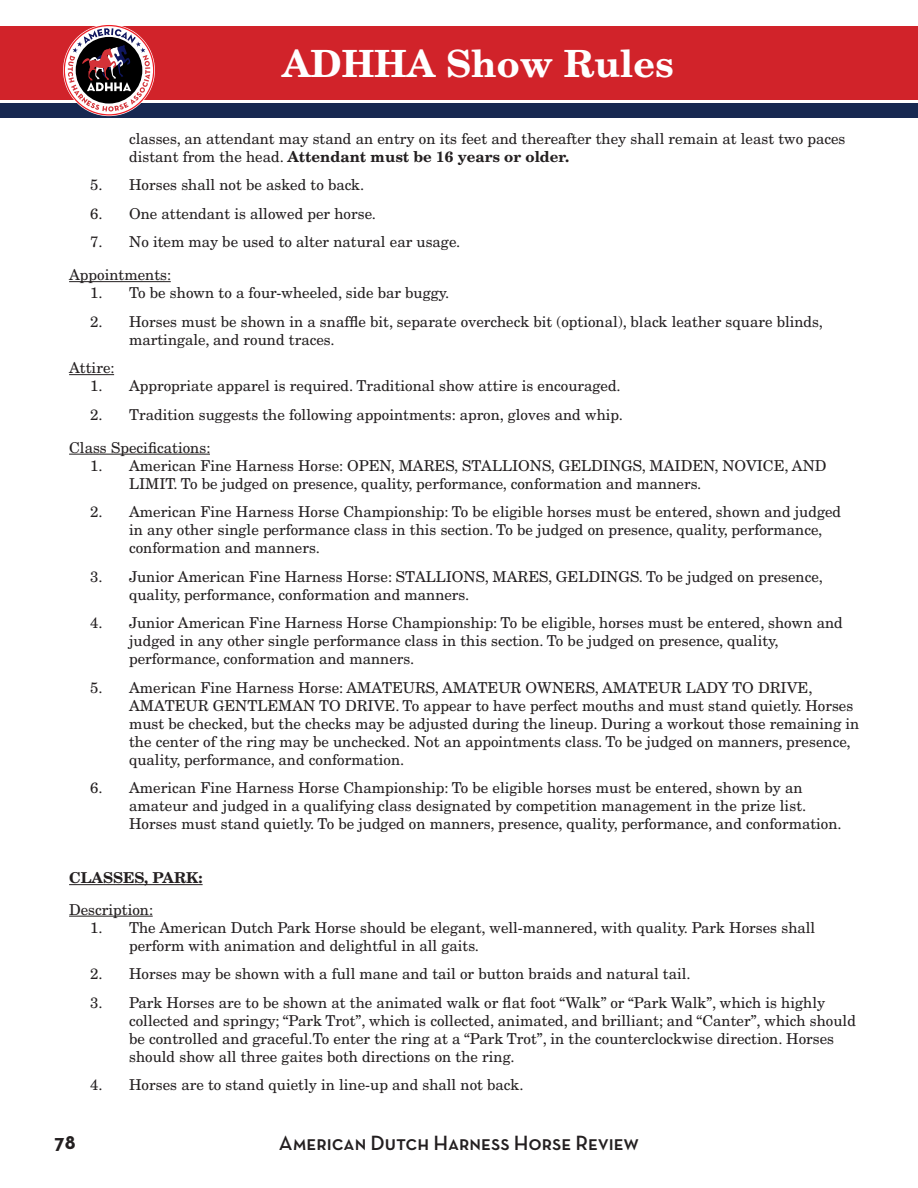
<style>
.page{position:relative;width:918px;height:1188px;background:#fff}
.page>*{position:absolute;margin:0;border:0;box-sizing:border-box;transform-origin:0 0}
.t1{font:700 37.5px "New Century Schlbk";color:#fff}
.t2{font:21px "Neutra Text TFPS Demi SC Alt";color:#231f20}
.t3{font:700 21px "Neutra Text TFPS";color:#231f20}
.t4{font:15px/18px "New Century Schlbk";color:#231f20}
.t5{font:700 15px "New Century Schlbk";color:#231f20}
.s1{font-weight:700}
</style>
<div class="page">
<div style="left:0;top:104px;width:918px;height:14px;background:#172851"></div>
<div style="left:0;top:26px;width:918px;height:74px;background:#d1232a"></div>
<svg style="left:63px;top:24px;width:92px;height:92px"></svg>
<svg style="left:68px;top:28px;width:82px;height:84px"></svg>
<hr style="left:69px;top:281px;width:102px;height:1px;background:#231f20">
<hr style="left:69px;top:374px;width:45px;height:1px;background:#231f20">
<hr style="left:69px;top:454px;width:141px;height:1px;background:#231f20">
<hr style="left:69px;top:884px;width:134px;height:1px;background:#231f20">
<hr style="left:69px;top:916px;width:84px;height:1px;background:#231f20">
<p class="t1" style="left:282px;top:40px;width:393px">ADHHA Show Rules</p>
<p class="t4" style="left:129px;top:129px;width:718px">classes, an attendant may stand an entry on its feet and thereafter they shall remain at least two paces distant from the head. <span class="s1">Attendant must be 16 years or older.</span></p>
<p class="t4" style="left:90px;top:176px;width:276px">5. Horses shall not be asked to back.</p>
<p class="t4" style="left:90px;top:204px;width:287px">6. One attendant is allowed per horse.</p>
<p class="t4" style="left:90px;top:233px;width:372px">7. No item may be used to alter natural ear usage.</p>
<p class="t4" style="left:69px;top:266px;width:104px">Appointments:</p>
<p class="t4" style="left:90px;top:284px;width:361px">1. To be shown to a four-wheeled, side bar buggy.</p>
<p class="t4" style="left:129px;top:312px;width:695px;text-indent:-39px">2. Horses must be shown in a snaffle bit, separate overcheck bit (optional), black leather square blinds, martingale, and round traces.</p>
<p class="t4" style="left:69px;top:359px;width:47px">Attire:</p>
<p class="t4" style="left:90px;top:377px;width:532px">1. Appropriate apparel is required. Traditional show attire is encouraged.</p>
<p class="t4" style="left:90px;top:405px;width:534px">2. Tradition suggests the following appointments: apron, gloves and whip.</p>
<p class="t4" style="left:69px;top:438px;width:143px">Class Specifications:</p>
<p class="t4" style="left:129px;top:456px;width:699px;text-indent:-39px">1. American Fine Harness Horse: OPEN, MARES, STALLIONS, GELDINGS, MAIDEN, NOVICE, AND<br>LIMIT. To be judged on presence, quality, performance, conformation and manners.</p>
<p class="t4" style="left:129px;top:503px;width:714px;text-indent:-39px">2. American Fine Harness Horse Championship: To be eligible horses must be entered, shown and judged in any other single performance class in this section. To be judged on presence, quality, performance, conformation and manners.</p>
<p class="t4" style="left:129px;top:567px;width:695px;text-indent:-39px">3. Junior American Fine Harness Horse: STALLIONS, MARES, GELDINGS. To be judged on presence, quality, performance, conformation and manners.</p>
<p class="t4" style="left:90px;top:614px;width:754px">4. Junior American Fine Harness Horse Championship: To be eligible, horses must be entered, shown and</p>
<p class="t4" style="left:129px;top:632px;width:651px">judged in any other single performance class in this section. To be judged on presence, quality, performance, conformation and manners.</p>
<p class="t4" style="left:129px;top:678px;width:732px;text-indent:-39px">5. American Fine Harness Horse: AMATEURS, AMATEUR OWNERS, AMATEUR LADY TO DRIVE, AMATEUR GENTLEMAN TO DRIVE. To appear to have perfect mouths and must stand quietly. Horses must be checked, but the checks may be adjusted during the lineup. During a workout those remaining in the center of the ring may be unchecked. Not an appointments class. To be judged on manners, presence, quality, performance, and conformation.</p>
<p class="t4" style="left:129px;top:779px;width:714px;text-indent:-39px">6. American Fine Harness Horse Championship: To be eligible horses must be entered, shown by an amateur and judged in a qualifying class designated by competition management in the prize list.<br>Horses must stand quietly. To be judged on manners, presence, quality, performance, and conformation.</p>
<p class="t5" style="left:69px;top:868px;width:135px">CLASSES, PARK:</p>
<p class="t4" style="left:69px;top:900px;width:86px">Description:</p>
<p class="t4" style="left:129px;top:918px;width:688px;text-indent:-39px">1. The American Dutch Park Horse should be elegant, well-mannered, with quality. Park Horses shall perform with animation and delightful in all gaits.</p>
<p class="t4" style="left:90px;top:965px;width:602px">2. Horses may be shown with a full mane and tail or button braids and natural tail.</p>
<p class="t4" style="left:129px;top:993px;width:728px;text-indent:-39px">3. Park Horses are to be shown at the animated walk or flat foot “Walk” or “Park Walk’’, which is highly collected and springy; “Park Trot”, which is collected, animated, and brilliant; and “Canter”, which should be controlled and graceful.To enter the ring at a “Park Trot”, in the counterclockwise direction. Horses should show all three gaites both directions on the ring.</p>
<p class="t4" style="left:90px;top:1076px;width:435px">4. Horses are to stand quietly in line-up and shall not back.</p>
<h2 class="t3" style="left:54px;top:1128px;width:23px">78</h2>
<h2 class="t2" style="left:279px;top:1130px;width:362px">American Dutch Harness Horse Review</h2>
</div>
